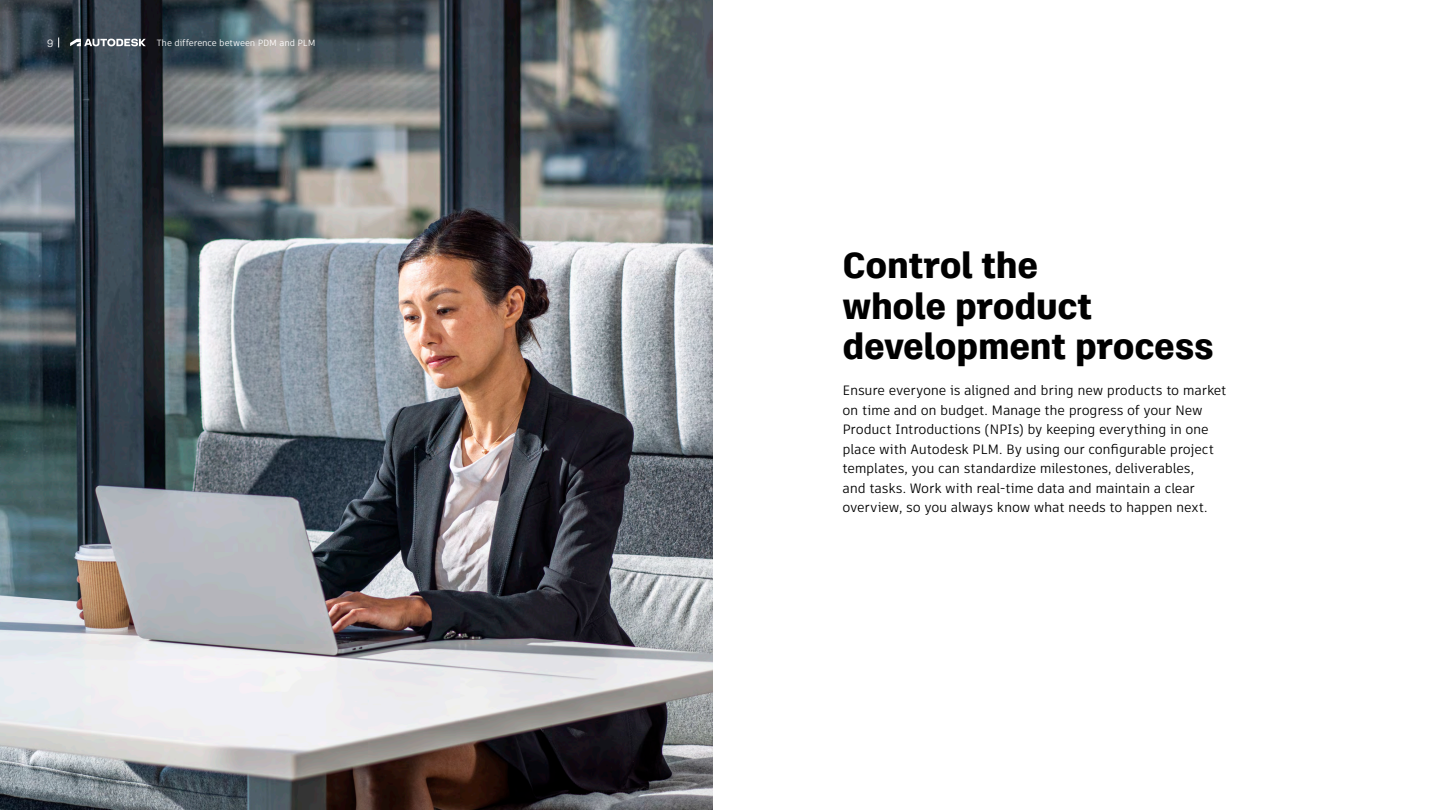
<style>
.page{position:relative;width:1440px;height:810px;background:#fff}
.page>*{position:absolute;margin:0;border:0;box-sizing:border-box;transform-origin:0 0}
.t1{font:800 36px/40.5px "Artifakt Legend";letter-spacing:-.01em;color:#000}
.t2{font:13.5px/19.5px "Artifakt Element";letter-spacing:-.015em;color:#000}
.t3{font:10.57px "Artifakt Legend";color:#fff}
.t4{font:9px "Artifakt Element";letter-spacing:-.01em;color:#fff}
</style>
<div class="page">
<img style="left:0;top:0;width:712px;height:810px">
<svg style="left:70px;top:39px;width:76px;height:7px"></svg>
<p class="t3" style="left:47px;top:36px;width:8px">9</p>
<p class="t4" style="left:157px;top:37px;width:160px">The difference between PDM and PLM</p>
<h1 class="t1" style="left:843px;top:245px;width:373px">Control the<br>whole product development process</h1>
<p class="t2" style="left:843px;top:381px;width:386px">Ensure everyone is aligned and bring new products to market on time and on budget. Manage the progress of your New Product Introductions (NPIs) by keeping everything in one place with Autodesk PLM. By using our configurable project templates, you can standardize milestones, deliverables,<br>and tasks. Work with real-time data and maintain a clear overview, so you always know what needs to happen next.</p>
</div>
